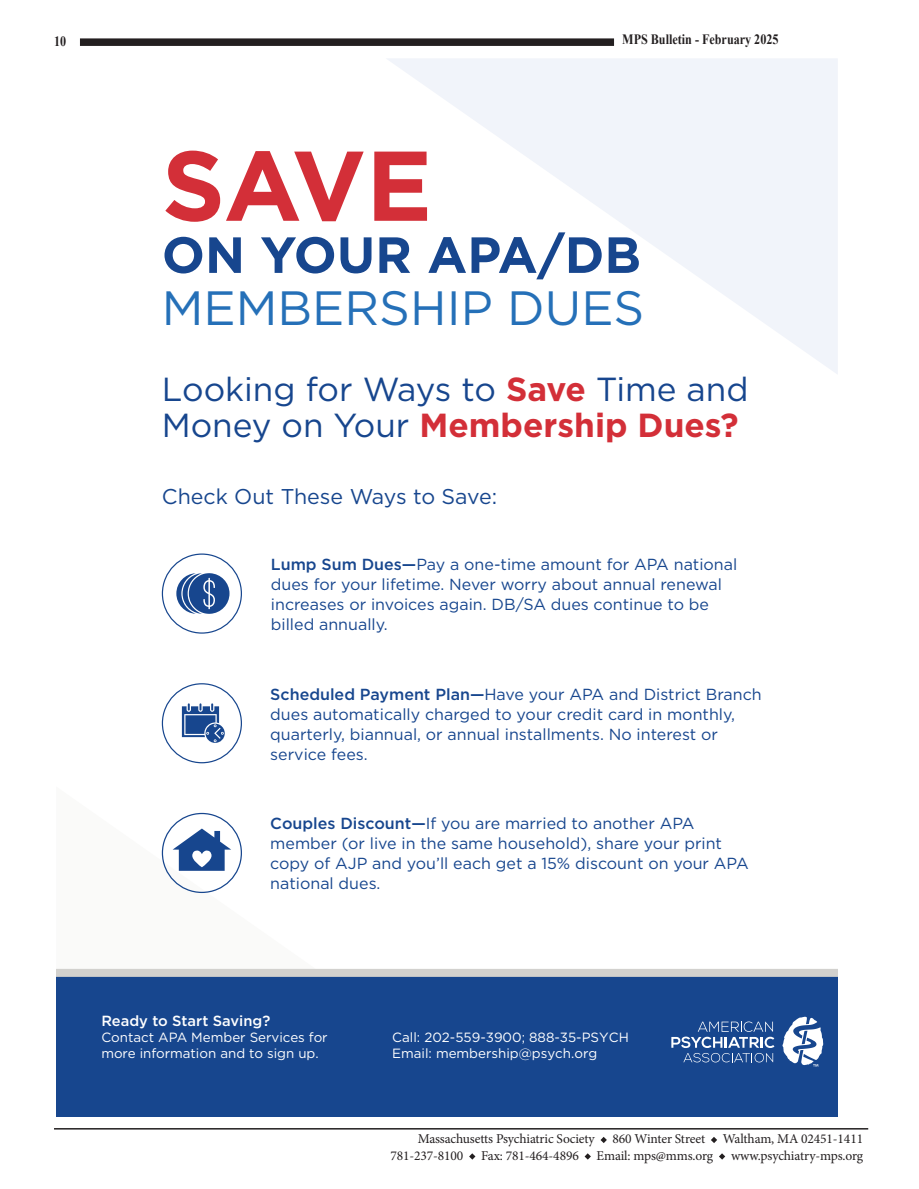
<style>
.page{position:relative;width:919px;height:1189px;background:#fff}
.page>*{position:absolute;margin:0;border:0;box-sizing:border-box;transform-origin:0 0}
.t1{font:700 98.85px "Gotham";color:#d32f38}
.t2{font:700 50.7px "Gotham";color:#17468e}
.t3{font:48px "Gotham";color:#2570b8}
.t4{font:33.3px/36.2px "Gotham";color:#17468e}
.t5{font:21.3px "Gotham";color:#17468e}
.t6{font:16.05px/20.1px "Gotham";color:#17468e}
.t7{font:500 14.7px "Gotham";color:#fff}
.t8{font:700 14.25px "Times New Roman";color:#231f20;scale:.85 1}
.t9{font:13.5px "Minion Pro";letter-spacing:-.01em;color:#231f20}
.t10{font:13.35px/16px "Gotham";color:#fff}
.s1{font-weight:700;color:#d32f38}
.s2{font-weight:500}
</style>
<div class="page">
<svg style="left:600px;top:1137px;width:6px;height:5px"></svg>
<svg style="left:711px;top:1137px;width:5px;height:5px"></svg>
<svg style="left:469px;top:1153px;width:6px;height:6px"></svg>
<svg style="left:584px;top:1153px;width:6px;height:6px"></svg>
<svg style="left:719px;top:1153px;width:6px;height:6px"></svg>
<hr style="left:54px;top:1127px;width:813px;height:2px;background:#231f20">
<div style="left:80px;top:38px;width:533px;height:8px;background:#231f20"></div>
<svg style="left:388px;top:59px;width:449px;height:315px;fill:#f1f4fa"></svg>
<svg style="left:161px;top:814px;width:81px;height:80px"></svg>
<div style="left:56px;top:973px;width:781px;height:143px;background:#17468e"></div>
<svg style="left:782px;top:1016px;width:40px;height:50px"></svg>
<svg style="left:671px;top:1021px;width:103px;height:41px"></svg>
<div style="left:56px;top:968px;width:781px;height:8px;background:#d2d1ce"></div>
<svg style="left:176px;top:573px;width:53px;height:40px"></svg>
<div style="left:162px;top:553px;width:80px;height:80px;border:1px solid #17468e;border-radius:50%"></div>
<svg style="left:182px;top:703px;width:43px;height:39px"></svg>
<div style="left:162px;top:683px;width:80px;height:80px;border:1px solid #17468e;border-radius:50%"></div>
<div style="left:162px;top:812px;width:80px;height:80px;border:1px solid #17468e;border-radius:50%"></div>
<svg style="left:172px;top:828px;width:59px;height:42px"></svg>
<p class="t8" style="left:54px;top:30px;width:16px">10</p>
<p class="t8" style="left:622px;top:28px;width:185px">MPS Bulletin - February 2025</p>
<p class="t1" style="left:162px;top:120px;width:272px">SAVE</p>
<p class="t2" style="left:162px;top:221px;width:480px">ON YOUR APA/DB</p>
<p class="t3" style="left:162px;top:277px;width:484px">MEMBERSHIP DUES</p>
<p class="t4" style="left:162px;top:370px;width:588px">Looking for Ways to <span class="s1">Save</span> Time and<br>Money on Your <span class="s1">Membership Dues?</span></p>
<p class="t5" style="left:162px;top:482px;width:337px">Check Out These Ways to Save:</p>
<p class="t6" style="left:271px;top:553px;width:467px"><span class="s2">Lump Sum Dues—</span>Pay a one-time amount for APA national dues for your lifetime. Never worry about annual renewal increases or invoices again. DB/SA dues continue to be billed annually.</p>
<p class="t6" style="left:270px;top:683px;width:492px"><span class="s2">Scheduled Payment Plan—</span>Have your APA and District Branch dues automatically charged to your credit card in monthly, quarterly, biannual, or annual installments. No interest or service fees.</p>
<p class="t6" style="left:270px;top:813px;width:480px"><span class="s2">Couples Discount—</span>If you are married to another APA member (or live in the same household), share your print copy of AJP and you’ll each get a 15% discount on your APA national dues.</p>
<p class="t7" style="left:101px;top:1011px;width:170px">Ready to Start Saving?</p>
<p class="t10" style="left:101px;top:1029px;width:228px">Contact APA Member Services for more information and to sign up.</p>
<p class="t10" style="left:392px;top:1028px;width:238px">Call: 202-559-3900; 888-35-PSYCH<br>Email: membership@psych.org</p>
<p class="t9" style="left:417px;top:1129px;width:178px">Massachusetts Psychiatric Society</p>
<p class="t9" style="left:612px;top:1129px;width:94px">860 Winter Street</p>
<p class="t9" style="left:722px;top:1129px;width:142px">Waltham, MA 02451-1411</p>
<p class="t9" style="left:390px;top:1145px;width:74px">781-237-8100</p>
<p class="t9" style="left:481px;top:1145px;width:99px">Fax: 781-464-4896</p>
<p class="t9" style="left:596px;top:1145px;width:118px">Email: mps@mms.org</p>
<p class="t9" style="left:730px;top:1145px;width:134px">www.psychiatry-mps.org</p>
</div>
